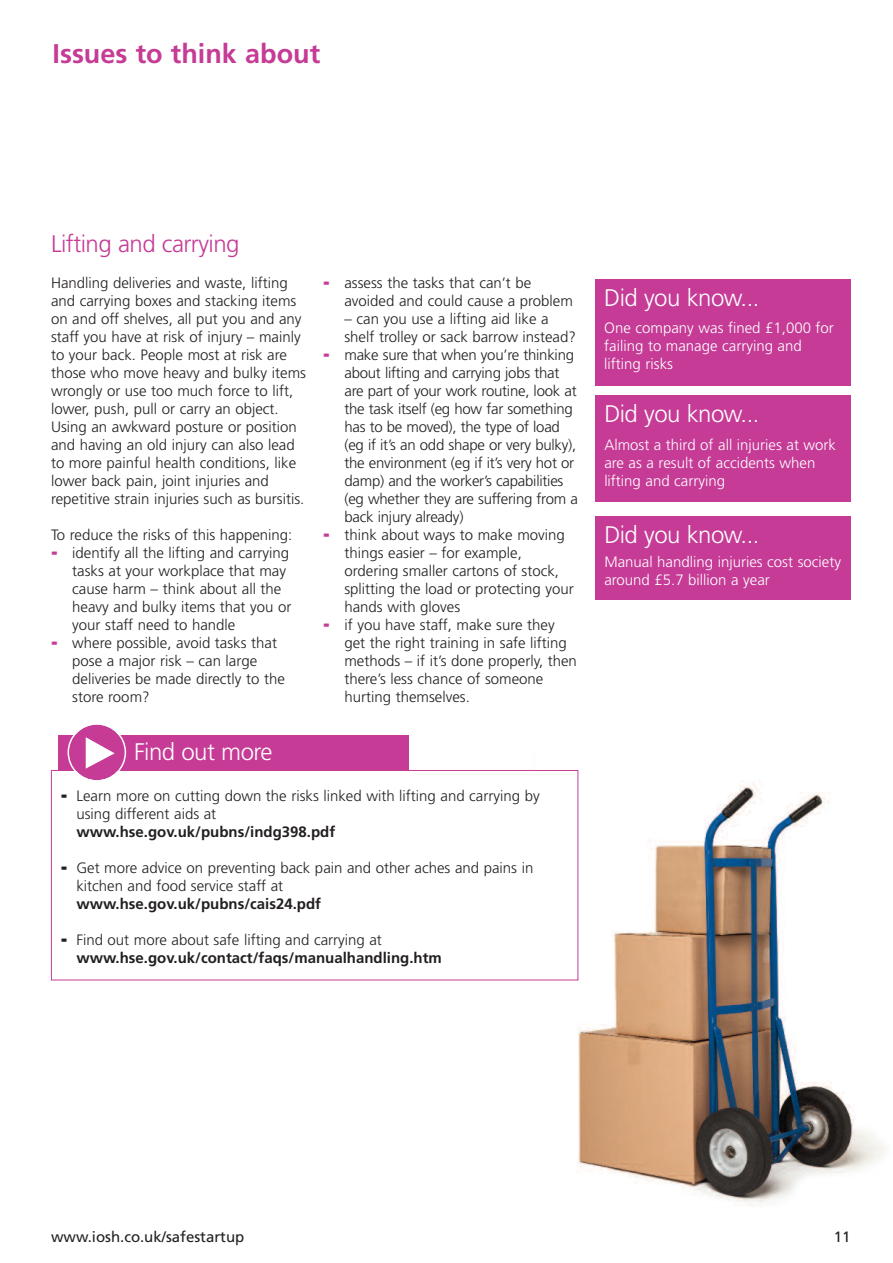
<style>
.page{position:relative;width:893px;height:1263px;background:#fff}
.page>*{position:absolute;margin:0;border:0;box-sizing:border-box;transform-origin:0 0}
.t1{font:700 27px "Frutiger";color:#c53b96}
.t2{font:300 24px "Frutiger";letter-spacing:-.02em;color:#fff}
.t3{font:300 24px "Frutiger";letter-spacing:-.02em;color:#c53b96}
.t4{font:300 15px/18px "Frutiger";color:#231f20}
.t5{font:300 15px/18px "Frutiger";color:#fff}
.t6{font:700 15px/18px "Frutiger";color:#231f20}
.t7{font:15px "Frutiger";color:#231f20}
.s1{font-weight:900;font-size:18px;color:#c53b96}
.s2{font-weight:900;font-size:18px}
.s3{font-weight:300}
</style>
<div class="page">
<img style="left:532px;top:770px;width:353px;height:436px">
<div style="left:595px;top:279px;width:255px;height:106px;background:#c53b96"></div>
<div style="left:595px;top:395px;width:255px;height:107px;background:#c53b96"></div>
<div style="left:595px;top:516px;width:255px;height:84px;background:#c53b96"></div>
<div style="left:59px;top:735px;width:350px;height:63px;background:#c53b96"></div>
<div style="left:52px;top:771px;width:526px;height:209px;background:#fff"></div>
<div style="left:51px;top:770px;width:527px;height:210px;border:1px solid #c53b96"></div>
<svg style="left:68px;top:724px;width:58px;height:56px"></svg>
<h1 class="t1" style="left:53px;top:43px;width:269px">Issues to think about</h1>
<h2 class="t3" style="left:51px;top:234px;width:190px">Lifting and carrying</h2>
<p class="t4" style="left:51px;top:275px;width:256px">Handling deliveries and waste, lifting and carrying boxes and stacking items on and off shelves, all put you and any staff you have at risk of injury – mainly to your back. People most at risk are those who move heavy and bulky items wrongly or use too much force to lift, lower, push, pull or carry an object.<br>Using an awkward posture or position and having an old injury can also lead to more painful health conditions, like lower back pain, joint injuries and repetitive strain injuries such as bursitis.</p>
<p class="t4" style="left:51px;top:527px;width:243px">To reduce the risks of this happening:</p>
<p class="t4" style="left:72px;top:545px;width:221px;text-indent:-21px"><span class="s1">-</span> identify all the lifting and carrying tasks at your workplace that may cause harm – think about all the heavy and bulky items that you or your staff need to handle</p>
<p class="t4" style="left:72px;top:635px;width:214px;text-indent:-21px"><span class="s1">-</span> where possible, avoid tasks that pose a major risk – can large deliveries be made directly to the store room?</p>
<h2 class="t2" style="left:134px;top:742px;width:140px">Find out more</h2>
<p class="t4" style="left:344px;top:275px;width:230px;text-indent:-21px"><span class="s1">-</span> assess the tasks that can’t be avoided and could cause a problem</p>
<p class="t4" style="left:344px;top:311px;width:233px">– can you use a lifting aid like a shelf trolley or sack barrow instead?</p>
<p class="t4" style="left:344px;top:347px;width:235px;text-indent:-21px"><span class="s1">-</span> make sure that when you’re thinking about lifting and carrying jobs that are part of your work routine, look at the task itself (eg how far something has to be moved), the type of load (eg if it’s an odd shape or very bulky), the environment (eg if it’s very hot or damp) and the worker’s capabilities (eg whether they are suffering from a back injury already)</p>
<p class="t4" style="left:344px;top:527px;width:231px;text-indent:-21px"><span class="s1">-</span> think about ways to make moving things easier – for example, ordering smaller cartons of stock, splitting the load or protecting your hands with gloves</p>
<p class="t4" style="left:344px;top:617px;width:234px;text-indent:-21px"><span class="s1">-</span> if you have staff, make sure they get the right training in safe lifting methods – if it’s done properly, then there’s less chance of someone hurting themselves.</p>
<p class="t4" style="left:76px;top:788px;width:465px;text-indent:-16px"><span class="s2">-</span> Learn more on cutting down the risks linked with lifting and carrying by using different aids at</p>
<p class="t6" style="left:76px;top:824px;width:260px">www.hse.gov.uk/pubns/indg398.pdf</p>
<p class="t4" style="left:76px;top:860px;width:458px;text-indent:-16px"><span class="s2">-</span> Get more advice on preventing back pain and other aches and pains in kitchen and food service staff at</p>
<p class="t6" style="left:76px;top:896px;width:246px">www.hse.gov.uk/pubns/cais24.pdf</p>
<p class="t6" style="left:76px;top:932px;width:367px;text-indent:-16px"><span class="s2">-</span> <span class="s3">Find out more about safe lifting and carrying at </span>www.hse.gov.uk/contact/faqs/manualhandling.htm</p>
<h2 class="t2" style="left:604px;top:288px;width:157px">Did you know...</h2>
<p class="t5" style="left:604px;top:320px;width:231px">One company was fined £1,000 for failing to manage carrying and lifting risks</p>
<h2 class="t2" style="left:604px;top:404px;width:157px">Did you know...</h2>
<p class="t5" style="left:604px;top:437px;width:233px">Almost a third of all injuries at work are as a result of accidents when lifting and carrying</p>
<h2 class="t2" style="left:604px;top:525px;width:157px">Did you know...</h2>
<p class="t5" style="left:604px;top:554px;width:238px">Manual handling injuries cost society around £5.7 billion a year</p>
<p class="t7" style="left:51px;top:1231px;width:195px">www.iosh.co.uk/safestartup</p>
<p class="t7" style="left:834px;top:1231px;width:18px">11</p>
</div>
